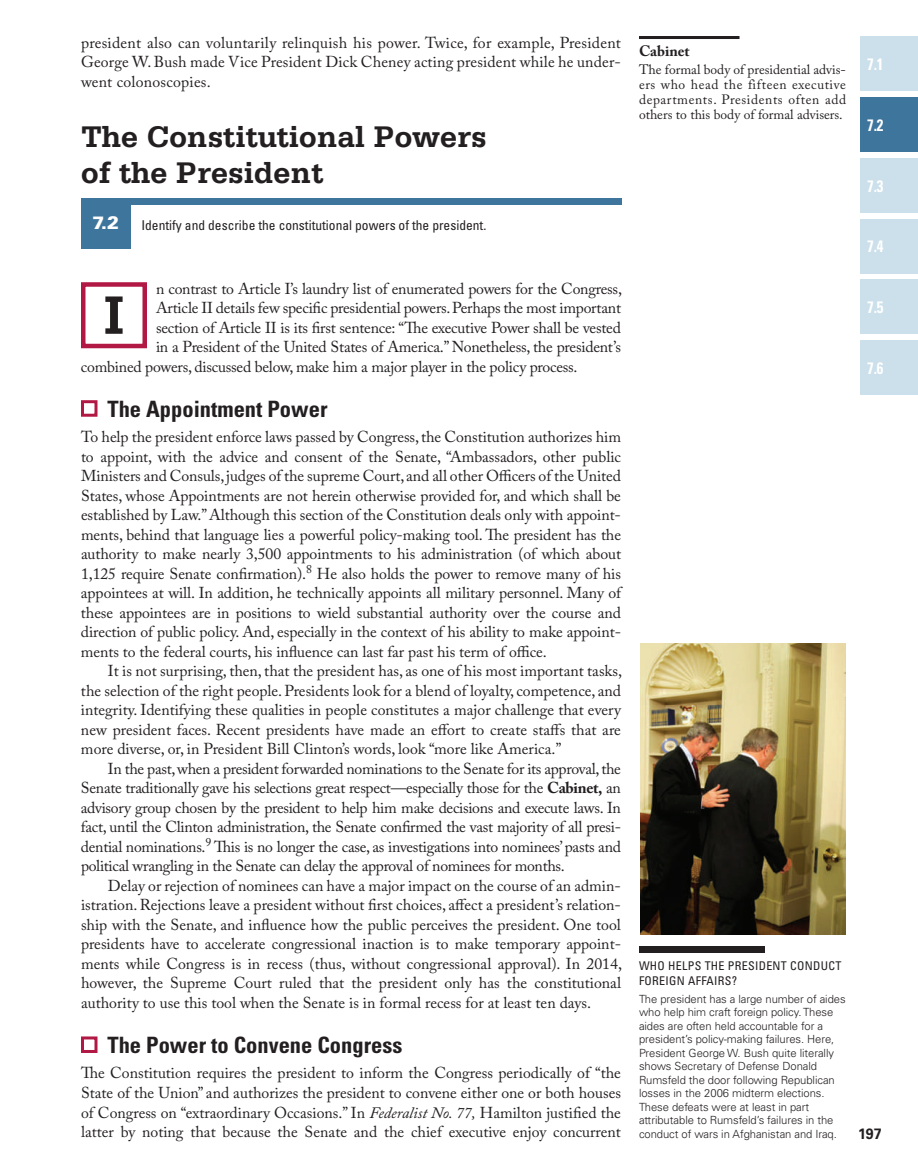
<style>
.page{position:relative;width:918px;height:1175px;background:#fff}
.page>*{position:absolute;margin:0;border:0;box-sizing:border-box;transform-origin:0 0}
.t1{font:700 57px "Serifa Std";color:#231f20}
.t2{font:700 31.5px/36px "Serifa Std";letter-spacing:-.005em;color:#231f20}
.t3{font:700 condensed 22.5px "Univers LT Std";color:#231f20}
.t4{font:700 condensed 16.5px "Univers LT Std";color:#fff;scale:.9 1}
.t5{font:15.75px/19.5px "Adobe Caslon Pro";letter-spacing:-.015em;color:#231f20;text-align:justify}
.t6{font:700 15px "Adobe Caslon Pro";color:#231f20}
.t7{font:700 15px "Univers LT Std";color:#231f20;scale:.95 1}
.t8{font:13.5px/15px "Adobe Caslon Pro";color:#231f20;text-align:justify}
.t9{font:condensed 13.5px "Univers LT Std";color:#231f20}
.t10{font:condensed 12px "Univers LT Std";letter-spacing:.025em;color:#231f20}
.t11{font:300 11.25px/13.5px "Univers LT Std";letter-spacing:-.005em;color:#231f20}
.s1{font-weight:900;font-stretch:normal;font-size:18px;color:#fff}
.s2{font-weight:700}
.s3{font-style:italic}
</style>
<div class="page">
<div style="left:860px;top:36px;width:58px;height:55px;background:#cce0eb"></div>
<div style="left:860px;top:218px;width:58px;height:55px;background:#cce0eb"></div>
<div style="left:860px;top:279px;width:58px;height:55px;background:#cce0eb"></div>
<div style="left:860px;top:158px;width:58px;height:55px;background:#cce0eb"></div>
<div style="left:860px;top:340px;width:58px;height:55px;background:#cce0eb"></div>
<div style="left:860px;top:97px;width:58px;height:55px;background:#3e759c"></div>
<div style="left:81px;top:400px;width:17px;height:17px;border:3px solid #b11844"></div>
<div style="left:81px;top:1036px;width:17px;height:17px;border:3px solid #b11844"></div>
<div style="left:81px;top:282px;width:66px;height:66px;border:4px solid #b11844"></div>
<div style="left:81px;top:199px;width:49px;height:50px;background:#3e759c"></div>
<div style="left:81px;top:198px;width:540px;height:6px;background:#3e759c"></div>
<div style="left:639px;top:946px;width:126px;height:6px;background:#231f20"></div>
<img style="left:641px;top:643px;width:205px;height:291px">
<hr style="left:639px;top:36px;width:101px;height:3px;background:#231f20">
<p class="t5" style="left:81px;top:32px;width:542px">president also can voluntarily relinquish his power. Twice, for example, President George W. Bush made Vice President Dick Cheney acting president while he under&shy;went colonoscopies.</p>
<h2 class="t2" style="left:81px;top:118px;width:407px">The Constitutional Powers of the President</h2>
<p class="t9" style="left:92px;top:217px;width:396px"><span class="s1">7.2</span> Identify and describe the constitutional powers of the president.</p>
<p class="t5" style="left:156px;top:278px;width:468px">n contrast to Article I’s laundry list of enumerated powers for the Congress,</p>
<p class="t5" style="left:156px;top:298px;width:467px">Article II details few specific presidential powers. Perhaps the most important</p>
<p class="t5" style="left:156px;top:317px;width:466px">section of Article II is its first sentence: “The executive Power shall be vested</p>
<p class="t5" style="left:156px;top:337px;width:466px">in a President of the United States of America.” Nonetheless, the president’s</p>
<p class="t5" style="left:81px;top:356px;width:498px">combined powers, discussed below, make him a major player in the policy process.</p>
<h3 class="t3" style="left:107px;top:395px;width:222px">The Appointment Power</h3>
<p class="t5" style="left:81px;top:427px;width:542px">To help the president enforce laws passed by Congress, the Constitution authorizes him to appoint, with the advice and consent of the Senate, “Ambassadors, other public Ministers and Consuls, judges of the supreme Court, and all other Officers of the United States, whose Appointments are not herein otherwise provided for, and which shall be established by Law.” Although this section of the Constitution deals only with appoint&shy;ments, behind that language lies a powerful policy-making tool. The president has the authority to make nearly 3,500 appointments to his administration (of which about 1,125 require Senate confirmation).<sup>8</sup> He also holds the power to remove many of his appointees at will. In addition, he technically appoints all military personnel. Many of these appointees are in positions to wield substantial authority over the course and direction of public policy. And, especially in the context of his ability to make appoint&shy;ments to the federal courts, his influence can last far past his term of office.</p>
<p class="t5" style="left:81px;top:661px;width:543px;text-indent:27px">It is not surprising, then, that the president has, as one of his most important tasks, the selection of the right people. Presidents look for a blend of loyalty, competence, and integrity. Identifying these qualities in people constitutes a major challenge that every new president faces. Recent presidents have made an effort to create staffs that are more diverse, or, in President Bill Clinton’s words, look “more like America.”</p>
<p class="t5" style="left:81px;top:758px;width:542px;text-indent:27px">In the past, when a president forwarded nominations to the Senate for its approval, the Senate traditionally gave his selections great respect—especially those for the <span class="s2">Cabinet,</span> an advisory group chosen by the president to help him make decisions and execute laws. In fact, until the Clinton administration, the Senate confirmed the vast majority of all presi&shy;dential nominations.<sup>9</sup> This is no longer the case, as investigations into nominees’ pasts and political wrangling in the Senate can delay the approval of nominees for months.</p>
<p class="t5" style="left:81px;top:875px;width:543px;text-indent:27px">Delay or rejection of nominees can have a major impact on the course of an admin&shy;istration. Rejections leave a president without first choices, affect a president’s relation&shy;ship with the Senate, and influence how the public perceives the president. One tool presidents have to accelerate congressional inaction is to make temporary appoint&shy;ments while Congress is in recess (thus, without congressional approval). In 2014, however, the Supreme Court ruled that the president only has the constitutional authority to use this tool when the Senate is in formal recess for at least ten days.</p>
<h3 class="t3" style="left:107px;top:1031px;width:296px">The Power to Convene Congress</h3>
<p class="t5" style="left:81px;top:1063px;width:542px">The Constitution requires the president to inform the Congress periodically of “the State of the Union” and authorizes the president to convene either one or both houses of Congress on “extraordinary Occasions.” In <span class="s3">Federalist No. 77,</span> Hamilton justified the latter by noting that because the Senate and the chief executive enjoy concurrent</p>
<h1 class="t1" style="left:103px;top:281px;width:24px">I</h1>
<p class="t6" style="left:639px;top:42px;width:52px">Cabinet</p>
<p class="t8" style="left:639px;top:61px;width:209px">The formal body of presidential advis&shy;ers who head the fifteen executive departments. Presidents often add others to this body of formal advisers.</p>
<p class="t4" style="left:867px;top:54px;width:20px">7.1</p>
<p class="t4" style="left:867px;top:115px;width:20px">7.2</p>
<p class="t4" style="left:867px;top:175px;width:20px">7.3</p>
<p class="t4" style="left:867px;top:236px;width:20px">7.4</p>
<p class="t4" style="left:867px;top:297px;width:20px">7.5</p>
<p class="t4" style="left:867px;top:357px;width:20px">7.6</p>
<p class="t10" style="left:639px;top:958px;width:103px">Who helps the preside</p>
<p class="t10" style="left:773px;top:958px;width:68px">nt conduct</p>
<p class="t10" style="left:639px;top:972px;width:13px">forei</p>
<p class="t10" style="left:669px;top:972px;width:45px">gn affairs</p>
<p class="t10" style="left:732px;top:972px;width:7px">?</p>
<p class="t11" style="left:639px;top:992px;width:208px">The president has a large number of aides who help him craft foreign policy. These aides are often held accountable for a president’s policy-making failures. Here, President George W. Bush quite literally shows Secretary of Defense Donald Rumsfeld the door following Republican losses in the 2006 midterm elections.<br>These defeats were at least in part attributable to Rumsfeld’s failures in the conduct of wars in Afghanistan and Iraq.</p>
<p class="t7" style="left:858px;top:1124px;width:26px">197</p>
</div>
